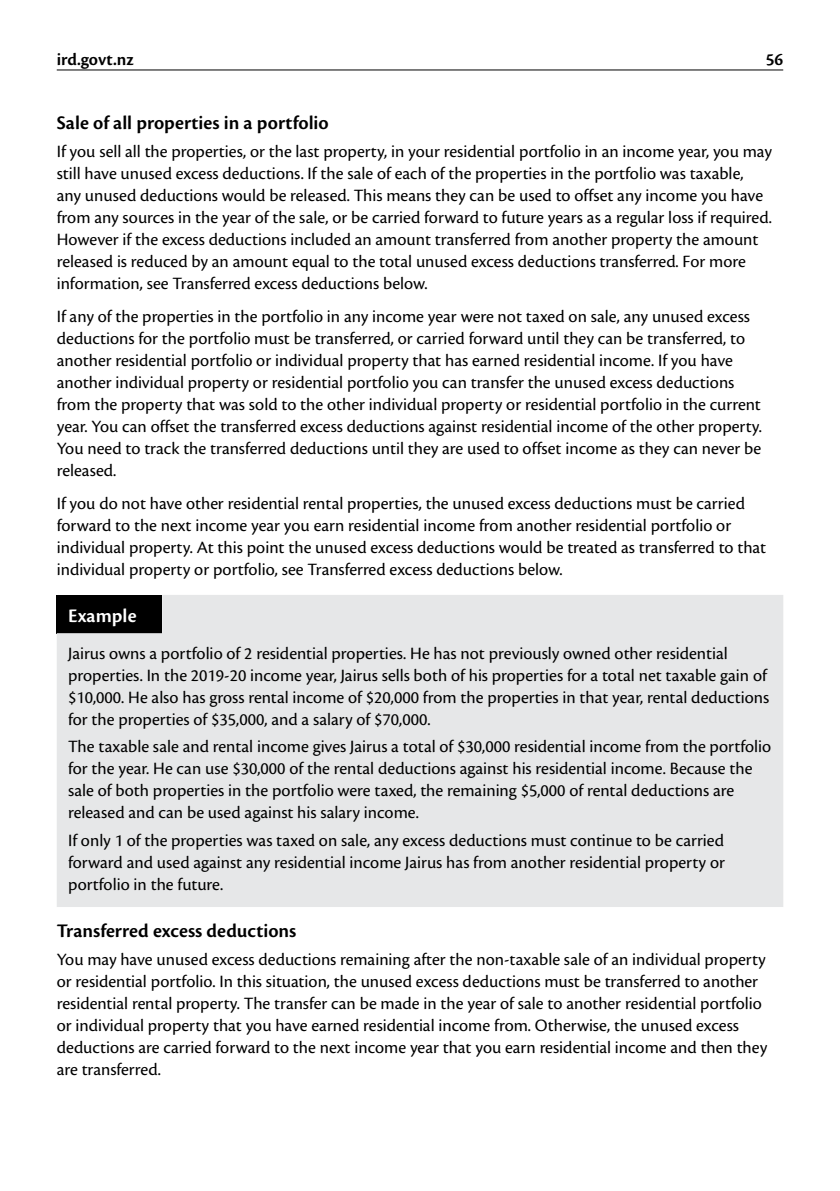
<style>
.page{position:relative;width:840px;height:1191px;background:#fff}
.page>*{position:absolute;margin:0;border:0;box-sizing:border-box;transform-origin:0 0}
.t1{font:600 20px "Cronos Pro";color:#000}
.t2{font:600 20px "Cronos Pro";letter-spacing:.005em;color:#fff}
.t3{font:18px/22px "Cronos Pro";color:#000}
.t4{font:600 18px "Cronos Pro";color:#000}
</style>
<div class="page">
<div style="left:57px;top:595px;width:725px;height:312px;background:#e6e7e8"></div>
<hr style="left:57px;top:69px;width:725px;height:1px;background:#000">
<p class="t4" style="left:57px;top:49px;width:78px">ird.govt.nz</p>
<p class="t4" style="left:765px;top:49px;width:19px">56</p>
<p class="t1" style="left:57px;top:111px;width:273px">Sale of all properties in a portfolio</p>
<p class="t3" style="left:57px;top:140px;width:716px">If you sell all the properties, or the last property, in your residential portfolio in an income year, you may still have unused excess deductions. If the sale of each of the properties in the portfolio was taxable, any unused deductions would be released. This means they can be used to offset any income you have from any sources in the year of the sale, or be carried forward to future years as a regular loss if required.<br>However if the excess deductions included an amount transferred from another property the amount released is reduced by an amount equal to the total unused excess deductions transferred. For more information, see Transferred excess deductions below.</p>
<p class="t3" style="left:57px;top:305px;width:706px">If any of the properties in the portfolio in any income year were not taxed on sale, any unused excess deductions for the portfolio must be transferred, or carried forward until they can be transferred, to another residential portfolio or individual property that has earned residential income. If you have another individual property or residential portfolio you can transfer the unused excess deductions from the property that was sold to the other individual property or residential portfolio in the current year. You can offset the transferred excess deductions against residential income of the other property.<br>You need to track the transferred deductions until they are used to offset income as they can never be released.</p>
<p class="t3" style="left:57px;top:493px;width:710px">If you do not have other residential rental properties, the unused excess deductions must be carried forward to the next income year you earn residential income from another residential portfolio or individual property. At this point the unused excess deductions would be treated as transferred to that individual property or portfolio, see Transferred excess deductions below.</p>
<p class="t2" style="left:68px;top:604px;width:70px">Example</p>
<p class="t3" style="left:68px;top:642px;width:702px">Jairus owns a portfolio of 2 residential properties. He has not previously owned other residential properties. In the 2019-20 income year, Jairus sells both of his properties for a total net taxable gain of $10,000. He also has gross rental income of $20,000 from the properties in that year, rental deductions for the properties of $35,000, and a salary of $70,000.</p>
<p class="t3" style="left:68px;top:735px;width:704px">The taxable sale and rental income gives Jairus a total of $30,000 residential income from the portfolio for the year. He can use $30,000 of the rental deductions against his residential income. Because the sale of both properties in the portfolio were taxed, the remaining $5,000 of rental deductions are released and can be used against his salary income.</p>
<p class="t3" style="left:68px;top:829px;width:658px;text-align:justify">If only 1 of the properties was taxed on sale, any excess deductions must continue to be carried forward and used against any residential income Jairus has from another residential property or portfolio in the future.</p>
<p class="t1" style="left:57px;top:919px;width:241px">Transferred excess deductions</p>
<p class="t3" style="left:57px;top:948px;width:711px">You may have unused excess deductions remaining after the non-taxable sale of an individual property or residential portfolio. In this situation, the unused excess deductions must be transferred to another residential rental property. The transfer can be made in the year of sale to another residential portfolio or individual property that you have earned residential income from. Otherwise, the unused excess deductions are carried forward to the next income year that you earn residential income and then they are transferred.</p>
</div>
